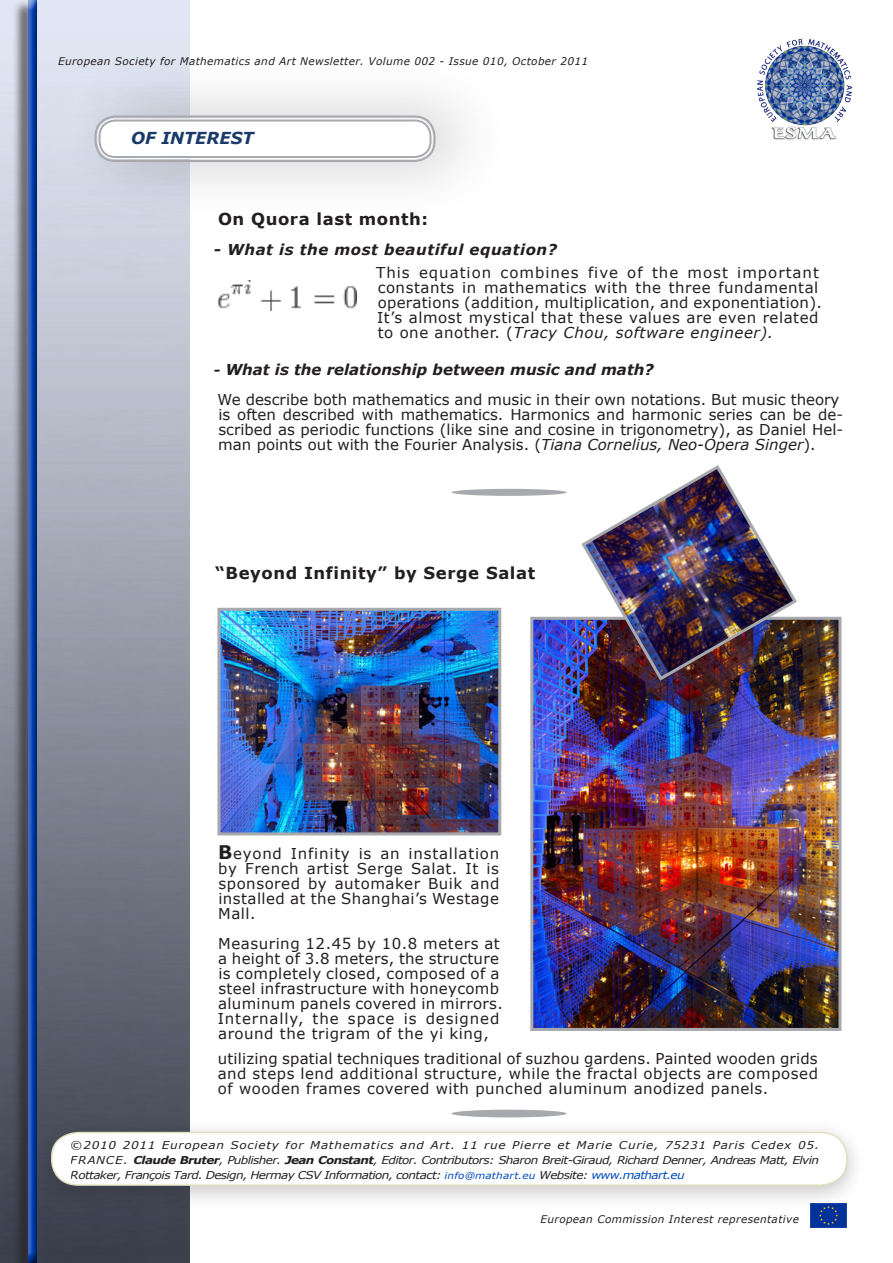
<style>
.page{position:relative;width:893px;height:1263px;background:#fff}
.page>*{position:absolute;margin:0;border:0;box-sizing:border-box;transform-origin:0 0}
.t1{font:700 16.5px "Verdana";letter-spacing:.035em;color:#231f20}
.t2{font:italic 700 16.5px "Verdana";color:#1a3a68}
.t3{font:15px/15px "Verdana";letter-spacing:.03em;color:#231f20;text-align:justify}
.t4{font:15px/30px "Verdana";color:#231f20}
.t5{font:italic 700 15px "Verdana";letter-spacing:.035em;color:#231f20}
.t6{font:italic 10.8px/14.9px "Verdana";letter-spacing:-.05em;color:#231f20;text-align:justify;scale:1.11 1}
.t7{font:italic 10.5px "Verdana";letter-spacing:.035em;color:#231f20}
.s1{font-style:italic}
.s2{font-weight:700;font-style:italic;font-size:13.5px}
.s3{font-weight:700;font-style:italic}
.s4{font-weight:700;font-size:18.75px}
.s5{font-weight:700}
.s6{font-size:9.45px;color:#004abc}
.s7{color:#004abc}
</style>
<div class="page">
<img style="left:0;top:0;width:189px;height:1263px">
<div style="left:451px;top:489px;width:116px;height:7px;background:#a8a9ad;border-radius:50%"></div>
<img style="left:221px;top:612px;width:276px;height:219px">
<div style="left:217px;top:608px;width:284px;height:227px;border:3px solid #a8a9ad"></div>
<img style="left:534px;top:621px;width:303px;height:406px">
<div style="left:530px;top:617px;width:311px;height:414px;border:3px solid #a8a9ad"></div>
<img style="left:579px;top:465px;width:220px;height:218px">
<div style="left:12px;top:0;width:26px;height:1263px;background:#231f20;opacity:.75"></div>
<div style="left:27px;top:0;width:12px;height:1263px;background:#231f20;opacity:.75"></div>
<img style="left:757px;top:39px;width:96px;height:101px">
<div style="left:33px;top:1119px;width:833px;height:91px;background:#231f20;opacity:.25"></div>
<svg style="left:50px;top:1131px;width:798px;height:55px"></svg>
<div style="left:451px;top:1110px;width:116px;height:7px;background:#a8a9ad;border-radius:50%"></div>
<img style="left:810px;top:1203px;width:36px;height:24px">
<div style="left:59px;top:55px;width:455px;height:167px;background:#231f20;opacity:.25"></div>
<div style="left:98px;top:118px;width:335px;height:41px;background:#fff;border-radius:18px"></div>
<div style="left:95px;top:115px;width:341px;height:47px;border:2px solid #a8a9ad;border-radius:20px"></div>
<div style="left:99px;top:120px;width:333px;height:38px;border:2px solid #a8a9ad;border-radius:16px"></div>
<img style="left:218px;top:281px;width:138px;height:30px">
<p class="t7" style="left:58px;top:55px;width:532px">European Society for Mathematics and Art Newsletter. Volume 002 - Issue 010, October 2011</p>
<p class="t2" style="left:131px;top:127px;width:124px">OF INTEREST</p>
<p class="t1" style="left:218px;top:209px;width:212px">On Quora last month:</p>
<p class="t5" style="left:214px;top:240px;width:345px">- What is the most beautiful equation?</p>
<p class="t3" style="left:376px;top:265px;width:447px;text-align:left">This equation combines five of the most important constants in mathematics with the three fundamental operations (addition, multiplication, and exponentiation).<br>It’s almost mystical that these values are even related to one another. (<span class="s1">Tracy Chou, software engineer).</span></p>
<p class="t4" style="left:214px;top:354px;width:627px"><span class="s2">-</span> <span class="s3">What is the relationship between music and math?<br></span>We describe both mathematics and music in their own notations. But music theory</p>
<p class="t3" style="left:218px;top:407px;width:626px">is often described with mathematics. Harmonics and harmonic series can be de&shy;scribed as periodic functions (like sine and cosine in trigonometry), as Daniel Hel&shy;man points out with the Fourier Analysis. (<span class="s1">Tiana Cornelius, Neo-Opera Singer</span>).</p>
<p class="t1" style="left:215px;top:563px;width:321px">“Beyond Infinity” by Serge Salat</p>
<p class="t3" style="left:218px;top:845px;width:283px"><span class="s4">B</span>eyond Infinity is an installation by French artist Serge Salat. It is sponsored by automaker Buik and installed at the Shanghai’s Westage Mall.</p>
<p class="t3" style="left:218px;top:935px;width:287px;text-align:left">Measuring 12.45 by 10.8 meters at a height of 3.8 meters, the structure is completely closed, composed of a steel infrastructure with honeycomb aluminum panels covered in mirrors.<br>Internally, the space is designed around the trigram of the yi king,</p>
<p class="t3" style="left:218px;top:1051px;width:602px">utilizing spatial techniques traditional of suzhou gardens. Painted wooden grids and steps lend additional structure, while the fractal objects are composed of wooden frames covered with punched aluminum anodized panels.</p>
<p class="t6" style="left:71px;top:1137px;width:676px">©2010 2011 European Society for Mathematics and Art. 11 rue Pierre et Marie Curie, 75231 Paris Cedex 05.<br>FRANCE. <span class="s5">Claude Bruter</span>, Publisher. <span class="s5">Jean Constant</span>, Editor. Contributors: Sharon Breit-Giraud, Richard Denner, Andreas Matt, Elvin Rottaker, François Tard. Design, Hermay CSV Information, contact: <span class="s6">info@mathart.eu</span> Website: <span class="s7">www.mathart.eu</span></p>
<p class="t7" style="left:540px;top:1213px;width:260px">European Commission Interest representative</p>
</div>
